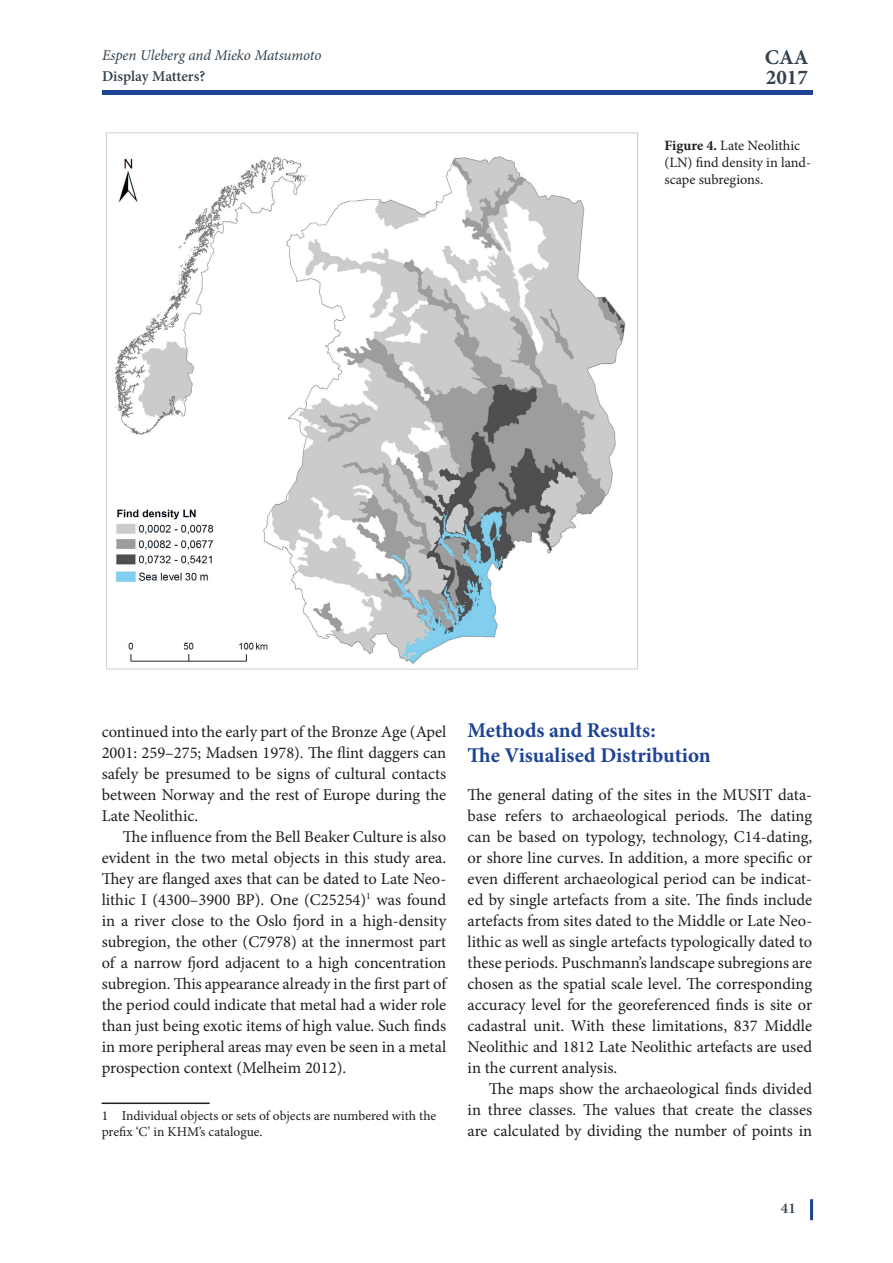
<style>
.page{position:relative;width:893px;height:1263px;background:#fff}
.page>*{position:absolute;margin:0;border:0;box-sizing:border-box;transform-origin:0 0}
.t1{font:700 21px/25.2px "Minion Pro";color:#1d4395}
.t2{font:21px/19.5px "Minion Pro Bold 4";color:#33424e}
.t3{font:16.5px/21px "Minion Pro";color:#1d1e1f;text-align:justify}
.t4{font:italic 15px "Minion Pro";letter-spacing:-.005em;color:#33424e}
.t5{font:600 15px "Minion Pro";letter-spacing:-.005em;color:#33424e}
.t6{font:14.25px/17.1px "Minion Pro";color:#1d1e1f}
.t7{font:13.5px/16.2px "Minion Pro";color:#1d1e1f}
.s1{font-weight:700}
</style>
<div class="page">
<div style="left:102px;top:90px;width:710px;height:5px;background:#1d4395"></div>
<hr style="left:810px;top:1199px;width:3px;height:21px;background:#1d4395">
<hr style="left:102px;top:1102px;width:108px;height:2px;background:#1d1e1f">
<img style="left:106px;top:132px;width:532px;height:538px">
<p class="t4" style="left:102px;top:45px;width:221px">Espen Uleberg and Mieko Matsumoto</p>
<p class="t5" style="left:102px;top:65px;width:105px">Display Matters?</p>
<p class="t2" style="left:765px;top:47px;width:45px">CAA<br>2017</p>
<p class="t6" style="left:664px;top:137px;width:148px"><span class="s1">Figure 4.</span> Late Neolithic (LN) find density in land&shy;scape subregions.</p>
<p class="t3" style="left:102px;top:721px;width:346px">continued into the early part of the Bronze Age (Apel 2001: 259–275; Madsen 1978). The flint daggers can safely be presumed to be signs of cultural contacts between Norway and the rest of Europe during the Late Neolithic.</p>
<p class="t3" style="left:102px;top:826px;width:346px;text-indent:21px">The influence from the Bell Beaker Culture is also evident in the two metal objects in this study area.<br>They are flanged axes that can be dated to Late Neo&shy;lithic I (4300–3900 BP). One (C25254)<sup>1</sup> was found in a river close to the Oslo fjord in a high-density subregion, the other (C7978) at the innermost part of a narrow fjord adjacent to a high concentration subregion. This appearance already in the first part of the period could indicate that metal had a wider role than just being exotic items of high value. Such finds in more peripheral areas may even be seen in a metal prospection context (Melheim 2012).</p>
<p class="t7" style="left:102px;top:1107px;width:336px">1 Individual objects or sets of objects are numbered with the prefix ‘C’ in KHM’s catalogue.</p>
<p class="t1" style="left:468px;top:717px;width:245px">Methods and Results:<br>The Visualised Distribution</p>
<p class="t3" style="left:468px;top:784px;width:346px">The general dating of the sites in the MUSIT data&shy;base refers to archaeological periods. The dating can be based on typology, technology, C14-dating, or shore line curves. In addition, a more specific or even different archaeological period can be indicat&shy;ed by single artefacts from a site. The finds include artefacts from sites dated to the Middle or Late Neo&shy;lithic as well as single artefacts typologically dated to these periods. Puschmann’s landscape subregions are chosen as the spatial scale level. The corresponding accuracy level for the georeferenced finds is site or cadastral unit. With these limitations, 837 Middle Neolithic and 1812 Late Neolithic artefacts are used in the current analysis.</p>
<p class="t3" style="left:468px;top:1078px;width:346px;text-indent:21px">The maps show the archaeological finds divided in three classes. The values that create the classes are calculated by dividing the number of points in</p>
<p class="t5" style="left:781px;top:1198px;width:16px">41</p>
</div>
